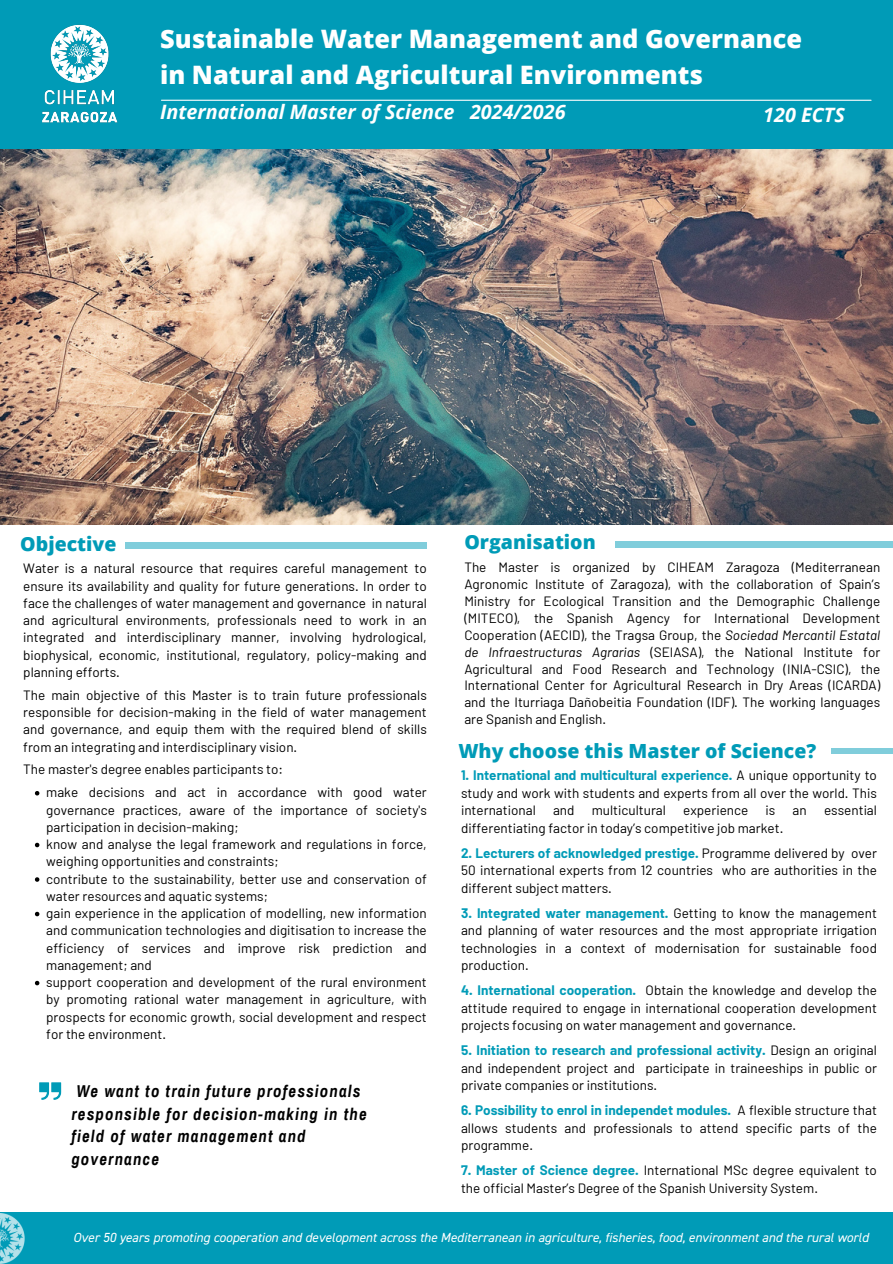
<style>
.page{position:relative;width:893px;height:1264px;background:#fff}
.page>*{position:absolute;margin:0;border:0;box-sizing:border-box;transform-origin:0 0}
.t1{font:800 25.35px/35.4px "Open Sans";color:#fff}
.t2{font:italic 700 19.8px "Open Sans";color:#fff}
.t3{font:800 19.5px "Open Sans";color:#009bb7}
.t4{font:italic 700 16.8px/22.5px "Archivo Narrow";letter-spacing:.07em;color:#000}
.t5{font:13.5px/17.2px "Barlow";color:#000;text-align:justify}
.t6{font:700 13.5px/17.5px "Barlow";color:#009bb7}
.t7{font:italic 13.2px "DIN2014";color:#fff}
.s1{font-style:italic}
.s2{font-weight:700;color:#009bb7}
.s3{font-weight:400;color:#000}
</style>
<div class="page">
<div style="left:0;top:1212px;width:892px;height:51px;background:#009bb7"></div>
<div style="left:0;top:0;width:892px;height:150px;background:#009bb7"></div>
<img style="left:0;top:150px;width:892px;height:374px">
<img style="left:42px;top:24px;width:76px;height:99px">
<hr style="left:161px;top:100px;width:710px;height:1px;background:#fefefe">
<img style="left:0;top:1213px;width:25px;height:50px">
<svg style="left:35px;top:791px;width:4px;height:4px"></svg>
<svg style="left:35px;top:842px;width:4px;height:5px"></svg>
<svg style="left:35px;top:877px;width:4px;height:4px"></svg>
<svg style="left:35px;top:911px;width:4px;height:5px"></svg>
<svg style="left:35px;top:980px;width:4px;height:5px"></svg>
<div style="left:125px;top:542px;width:302px;height:6px;background:#80cddb"></div>
<div style="left:831px;top:748px;width:61px;height:6px;background:#80cddb"></div>
<div style="left:615px;top:541px;width:277px;height:6px;background:#80cddb"></div>
<svg style="left:39px;top:1082px;width:22px;height:17px"></svg>
<h3 class="t1" style="left:160px;top:21px;width:643px">Sustainable Water Management and Governance in Natural and Agricultural Environments</h3>
<p class="t2" style="left:160px;top:98px;width:407px">International Master of Science 2024/2026</p>
<p class="t3" style="left:20px;top:530px;width:98px">Objective</p>
<p class="t3" style="left:464px;top:528px;width:133px">Organisation</p>
<p class="t2" style="left:763px;top:101px;width:83px">120 ECTS</p>
<h3 class="t5" style="left:23px;top:559px;width:405px">Water is a natural resource that requires careful management to ensure its availability and quality for future generations. In order to face the challenges of water management and governance in natural and agricultural environments, professionals need to work in an integrated and interdisciplinary manner, involving hydrological, biophysical, economic, institutional, regulatory, policy-making and planning efforts.</h3>
<p class="t5" style="left:23px;top:685px;width:405px">The main objective of this Master is to train future professionals responsible for decision-making in the field of water management and governance, and equip them with the required blend of skills from an integrating and interdisciplinary vision.</p>
<p class="t5" style="left:23px;top:760px;width:261px">The master's degree enables participants to:</p>
<p class="t5" style="left:46px;top:783px;width:382px">make decisions and act in accordance with good water governance practices, aware of the importance of society's participation in decision-making;</p>
<p class="t5" style="left:46px;top:835px;width:382px">know and analyse the legal framework and regulations in force, weighing opportunities and constraints;</p>
<p class="t5" style="left:46px;top:869px;width:382px">contribute to the sustainability, better use and conservation of water resources and aquatic systems;</p>
<p class="t5" style="left:46px;top:904px;width:382px">gain experience in the application of modelling, new information and communication technologies and digitisation to increase the efficiency of services and improve risk prediction and management; and</p>
<p class="t5" style="left:46px;top:973px;width:382px">support cooperation and development of the rural environment by promoting rational water management in agriculture, with prospects for economic growth, social development and respect for the environment.</p>
<p class="t4" style="left:71px;top:1080px;width:297px">We want to train future professionals responsible for decision-making in the field of water management and governance</p>
<p class="t5" style="left:464px;top:558px;width:417px;line-height:16.8px">The Master is organized by CIHEAM Zaragoza (Mediterranean Agronomic Institute of Zaragoza), with the collaboration of Spain’s Ministry for Ecological Transition and the Demographic Challenge (MITECO), the Spanish Agency for International Development Cooperation (AECID), the Tragsa Group, the <span class="s1">Sociedad Mercantil Estatal de Infraestructuras Agrarias</span> (SEIASA), the National Institute for Agricultural and Food Research and Technology (INIA-CSIC), the International Center for Agricultural Research in Dry Areas (ICARDA) and the Iturriaga Dañobeitia Foundation (IDF). The working languages are Spanish and English.</p>
<p class="t3" style="left:458px;top:737px;width:359px">Why choose this Master of Science?</p>
<p class="t5" style="left:461px;top:766px;width:417px"><span class="s2">1. International and multicultural experience.</span> A unique opportunity to study and work with students and experts from all over the world. This international</p>
<p class="t5" style="left:553px;top:801px;width:23px">and</p>
<p class="t5" style="left:591px;top:801px;width:76px">multicultural</p>
<p class="t5" style="left:683px;top:801px;width:67px">experience</p>
<p class="t5" style="left:765px;top:801px;width:11px">is</p>
<p class="t5" style="left:792px;top:801px;width:16px">an</p>
<p class="t5" style="left:824px;top:801px;width:54px">essential</p>
<p class="t5" style="left:461px;top:818px;width:324px">differentiating factor in today’s competitive job market.</p>
<h4 class="t5" style="left:461px;top:843px;width:417px"><span class="s2">2. Lecturers of acknowledged prestige.</span> Programme delivered by over 50 international experts from 12 countries who are authorities in the different subject matters.</h4>
<h3 class="t5" style="left:461px;top:903px;width:417px"><span class="s2">3. Integrated water management.</span> Getting to know the management and planning of water resources and the most appropriate irrigation technologies in a context of modernisation for sustainable food production.</h3>
<p class="t5" style="left:461px;top:981px;width:417px"><span class="s2">4. International cooperation.</span> Obtain the knowledge and develop the attitude required to engage in international cooperation development</p>
<h3 class="t5" style="left:461px;top:1016px;width:336px">projects focusing on water management and governance.</h3>
<h3 class="t6" style="left:461px;top:1041px;width:417px">5. Initiation to research and professional activity. <span class="s3">Design an original and independent project and</span></h3>
<p class="t5" style="left:461px;top:1058px;width:417px;text-indent:184px">participate in traineeships in public or private companies or institutions.</p>
<p class="t5" style="left:461px;top:1101px;width:417px"><span class="s2">6. Possibility to enrol in independet modules.</span> A flexible structure that allows students and professionals to attend specific parts of the</p>
<p class="t5" style="left:461px;top:1136px;width:73px">programme.</p>
<p class="t5" style="left:461px;top:1161px;width:417px"><span class="s2">7. Master of Science degree.</span> International MSc degree equivalent to</p>
<p class="t5" style="left:461px;top:1178px;width:358px">the official Master’s Degree of the Spanish University System.</p>
<h2 class="t7" style="left:73px;top:1231px;width:796px">Over 50 years promoting cooperation and development across the Mediterranean in agriculture, fisheries, food, environment and the rural world</h2>
</div>
